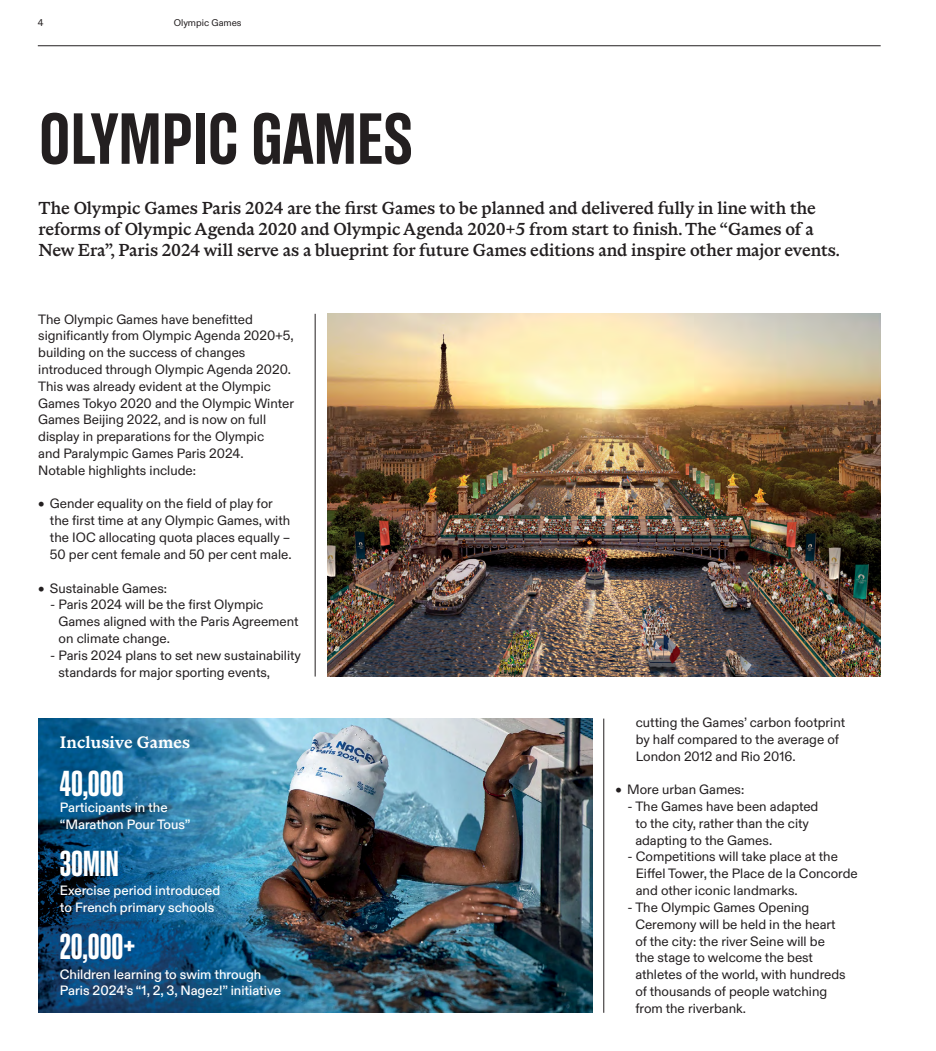
<style>
.page{position:relative;width:936px;height:1051px;background:#fff}
.page>*{position:absolute;margin:0;border:0;box-sizing:border-box;transform-origin:0 0}
.M_Headline_-_Serif_-_40{font:72px "Olympic Headline";letter-spacing:-.01em;color:#231f20}
.Sans_-_Text_S_-_9{font:condensed 36px "Olympic Headline";color:#fff}
.M_Text_-_Serif_-_11_5{font:500 17.25px/21px "Olympic Serif";letter-spacing:-.005em;color:#231f20}
.Sans_-_Text_S_-_9-2{font:700 16.5px "Olympic Serif";letter-spacing:.01em;color:#fff}
.Text_-_Bullets_-_Sans_-_9{font:13.5px/16.8px "Olympic Sans";color:#231f20}
.S_Text_-_Sans_-_9{font:500 13.5px/16.8px "Olympic Sans";color:#fff}
.Header_-_Sans_-_6_5{font:9.75px "Olympic Sans";color:#231f20}
.s1{font-weight:700}
</style>
<div class="page">
<hr style="left:38px;top:45px;width:842px;height:1px;background:#231f20">
<hr style="left:315px;top:314px;width:1px;height:362px;background:#231f20">
<hr style="left:603px;top:718px;width:1px;height:294px;background:#231f20">
<img style="left:38px;top:718px;width:554px;height:294px">
<img style="left:327px;top:314px;width:553px;height:362px">
<div style="left:57px;top:787px;width:163px;height:62px;background:#648097;opacity:.75"></div>
<div style="left:57px;top:870px;width:195px;height:62px;background:#648097;opacity:.75"></div>
<div style="left:57px;top:953px;width:255px;height:63px;background:#648097;opacity:.75"></div>
<p class="Header_-_Sans_-_6_5" style="left:38px;top:15px;width:7px">4</p>
<p class="Header_-_Sans_-_6_5" style="left:174px;top:15px;width:69px">Olympic Games</p>
<p class="M_Headline_-_Serif_-_40" style="left:38px;top:99px;width:376px">OLYMPIC GAMES</p>
<p class="M_Text_-_Serif_-_11_5" style="left:38px;top:198px;width:802px">The Olympic Games Paris 2024 are the first Games to be planned and delivered fully in line with the reforms of Olympic Agenda 2020 and Olympic Agenda 2020+5 from start to finish. The “Games of a<br>New Era”, Paris 2024 will serve as a blueprint for future Games editions and inspire other major events.</p>
<p class="Text_-_Bullets_-_Sans_-_9" style="left:38px;top:309px;width:257px">The Olympic Games have benefitted significantly from Olympic Agenda 2020+5, building on the success of changes introduced through Olympic Agenda 2020.<br>This was already evident at the Olympic Games Tokyo 2020 and the Olympic Winter Games Beijing 2022, and is now on full display in preparations for the Olympic<br>and Paralympic Games Paris 2024.<br>Notable highlights include:</p>
<p class="Text_-_Bullets_-_Sans_-_9" style="left:50px;top:494px;width:243px;text-indent:-12px"><span class="s1">•</span> Gender equality on the field of play for the first time at any Olympic Games, with the IOC allocating quota places equally – 50 per cent female and 50 per cent male.</p>
<p class="Text_-_Bullets_-_Sans_-_9" style="left:38px;top:578px;width:130px"><span class="s1">•</span> Sustainable Games:</p>
<p class="Text_-_Bullets_-_Sans_-_9" style="left:59px;top:595px;width:241px;text-indent:-8px">- Paris 2024 will be the first Olympic<br>Games aligned with the Paris Agreement on climate change.</p>
<p class="Text_-_Bullets_-_Sans_-_9" style="left:59px;top:645px;width:244px;text-indent:-8px">- Paris 2024 plans to set new sustainability standards for major sporting events,</p>
<p class="Sans_-_Text_S_-_9-2" style="left:60px;top:732px;width:132px">Inclusive Games</p>
<p class="Sans_-_Text_S_-_9" style="left:60px;top:764px;width:65px">40,000</p>
<p class="S_Text_-_Sans_-_9" style="left:60px;top:798px;width:132px">Participants in the “Marathon Pour Tous”</p>
<p class="Sans_-_Text_S_-_9" style="left:60px;top:844px;width:60px">30min</p>
<p class="S_Text_-_Sans_-_9" style="left:60px;top:881px;width:162px">Exercise period introduced to French primary schools</p>
<p class="Sans_-_Text_S_-_9" style="left:60px;top:927px;width:77px">20,000+</p>
<p class="S_Text_-_Sans_-_9" style="left:60px;top:964px;width:223px">Children learning to swim through<br>Paris 2024’s “1, 2, 3, Nagez!” initiative</p>
<p class="Text_-_Bullets_-_Sans_-_9" style="left:635px;top:713px;width:211px">cutting the Games’ carbon footprint by half compared to the average of<br>London 2012 and Rio 2016.</p>
<p class="Text_-_Bullets_-_Sans_-_9" style="left:615px;top:780px;width:130px"><span class="s1">•</span> More urban Games:</p>
<p class="Text_-_Bullets_-_Sans_-_9" style="left:635px;top:797px;width:184px;text-indent:-8px">- The Games have been adapted to the city, rather than the city adapting to the Games.</p>
<p class="Text_-_Bullets_-_Sans_-_9" style="left:635px;top:847px;width:223px;text-indent:-8px">- Competitions will take place at the<br>Eiffel Tower, the Place de la Concorde and other iconic landmarks.</p>
<p class="Text_-_Bullets_-_Sans_-_9" style="left:635px;top:897px;width:212px;text-indent:-8px">- The Olympic Games Opening<br>Ceremony will be held in the heart of the city: the river Seine will be the stage to welcome the best athletes of the world, with hundreds of thousands of people watching from the riverbank.</p>
</div>
